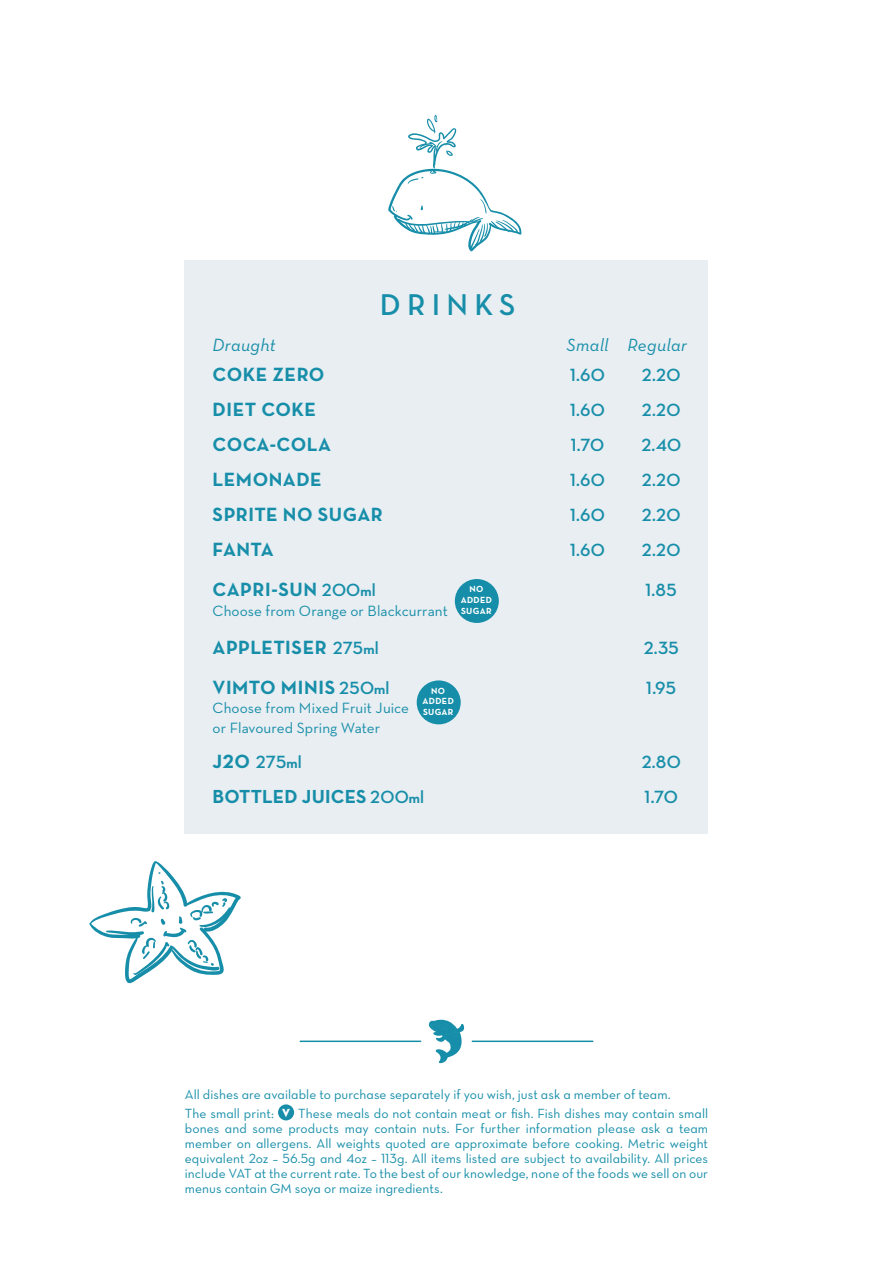
<style>
.page{position:relative;width:893px;height:1263px;background:#fff}
.page>*{position:absolute;margin:0;border:0;box-sizing:border-box;transform-origin:0 0}
.t1{font:600 30.6px "Neutraface Text";letter-spacing:.205em;color:#178ea9}
.t2{font:700 19.5px "Neutraface Text";letter-spacing:.02em;color:#178ea9}
.t3{font:700 19.2px "Neutraface Text";letter-spacing:.01em;color:#178ea9}
.t4{font:700 18px "Neutraface Display";letter-spacing:.02em;color:#178ea9}
.t5{font:italic 18px "Neutraface Text";letter-spacing:.02em;color:#178ea9}
.t6{font:15.15px/19.5px "Neutraface Text";letter-spacing:.005em;color:#178ea9}
.t7{font:13.5px/15px "Neutraface Text Book Alt";letter-spacing:.005em;color:#178ea9}
.t8{font:700 9px/10.9px "Neutraface Text";letter-spacing:.035em;color:#fff;text-align:center}
.s1{font-family:"Neutraface Display";font-size:18px}
.s2{font-family:"Neutraface Text";font-size:19.5px}
.s3{font-family:"Neutraface Display Titling";font-size:12px;color:#fff}
</style>
<div class="page">
<div style="left:185px;top:260px;width:523px;height:574px;background:#e8eef2"></div>
<div style="left:278px;top:1104px;width:16px;height:16px;background:#178ea9;border-radius:50%"></div>
<hr style="left:300px;top:1040px;width:121px;height:2px;background:#178ea9">
<hr style="left:472px;top:1040px;width:121px;height:2px;background:#178ea9">
<svg style="left:429px;top:1020px;width:36px;height:43px"></svg>
<div style="left:455px;top:579px;width:44px;height:44px;background:#178ea9;border-radius:50%"></div>
<div style="left:417px;top:680px;width:44px;height:44px;background:#178ea9;border-radius:50%"></div>
<svg style="left:388px;top:115px;width:134px;height:136px"></svg>
<svg style="left:89px;top:861px;width:152px;height:123px"></svg>
<h1 class="t1" style="left:380px;top:286px;width:137px">DRINKS</h1>
<h3 class="t5" style="left:213px;top:333px;width:65px">Draught</h3>
<h3 class="t5" style="left:566px;top:333px;width:122px">Small Regular</h3>
<h2 class="t2" style="left:213px;top:362px;width:113px">COKE ZERO</h2>
<h3 class="t4" style="left:570px;top:365px;width:36px">1.60</h3>
<h3 class="t4" style="left:642px;top:365px;width:40px">2.20</h3>
<h2 class="t2" style="left:213px;top:397px;width:105px">DIET COKE</h2>
<h3 class="t4" style="left:570px;top:400px;width:36px">1.60</h3>
<h3 class="t4" style="left:642px;top:400px;width:40px">2.20</h3>
<h2 class="t2" style="left:213px;top:432px;width:120px">COCA-COLA</h2>
<h3 class="t4" style="left:571px;top:435px;width:35px">1.70</h3>
<h3 class="t4" style="left:641px;top:435px;width:41px">2.40</h3>
<h2 class="t2" style="left:213px;top:467px;width:111px">LEMONADE</h2>
<h3 class="t4" style="left:570px;top:470px;width:36px">1.60</h3>
<h3 class="t4" style="left:642px;top:470px;width:40px">2.20</h3>
<h2 class="t2" style="left:213px;top:502px;width:172px">SPRITE NO SUGAR</h2>
<h3 class="t4" style="left:570px;top:505px;width:36px">1.60</h3>
<h3 class="t4" style="left:642px;top:505px;width:40px">2.20</h3>
<h2 class="t2" style="left:213px;top:537px;width:63px">FANTA</h2>
<h3 class="t4" style="left:570px;top:540px;width:36px">1.60</h3>
<h3 class="t4" style="left:642px;top:540px;width:40px">2.20</h3>
<h2 class="t2" style="left:213px;top:576px;width:164px">CAPRI-SUN <span class="s1">200ml</span></h2>
<h3 class="t4" style="left:646px;top:579px;width:33px">1.85</h3>
<p class="t6" style="left:213px;top:601px;width:237px">Choose from Orange or Blackcurrant</p>
<h2 class="t2" style="left:213px;top:635px;width:167px">APPLETISER <span class="s1">275ml</span></h2>
<h3 class="t4" style="left:644px;top:638px;width:36px">2.35</h3>
<h2 class="t2" style="left:213px;top:674px;width:178px">VIMTO MINIS <span class="s1">250ml</span></h2>
<h3 class="t4" style="left:646px;top:677px;width:31px">1.95</h3>
<p class="t6" style="left:213px;top:698px;width:198px">Choose from Mixed Fruit Juice or Flavoured Spring Water</p>
<h3 class="t4" style="left:213px;top:751px;width:90px"><span class="s2">J2O</span> 275ml</h3>
<h3 class="t4" style="left:642px;top:751px;width:41px">2.80</h3>
<h3 class="t3" style="left:213px;top:784px;width:213px">BOTTLED JUICES <span class="s1">200ml</span></h3>
<h3 class="t4" style="left:645px;top:786px;width:35px">1.70</h3>
<p class="t8" style="left:461px;top:583px;width:33px">NO<br>ADDED<br>SUGAR</p>
<p class="t8" style="left:423px;top:685px;width:33px">NO<br>ADDED<br>SUGAR</p>
<p class="t7" style="left:185px;top:1085px;width:525px;line-height:19.2px">All dishes are available to purchase separately if you wish, just ask a member of team.<br>The small print: <span class="s3">V</span> These meals do not contain meat or fish. Fish dishes may contain small</p>
<p class="t7" style="left:185px;top:1121px;width:525px;text-align:justify">bones and some products may contain nuts. For further information please ask a team member on allergens. All weights quoted are approximate before cooking. Metric weight equivalent 2oz – 56.5g and 4oz – 113g. All items listed are subject to availability. All prices include VAT at the current rate. To the best of our knowledge, none of the foods we sell on our menus contain GM soya or maize ingredients.</p>
</div>
